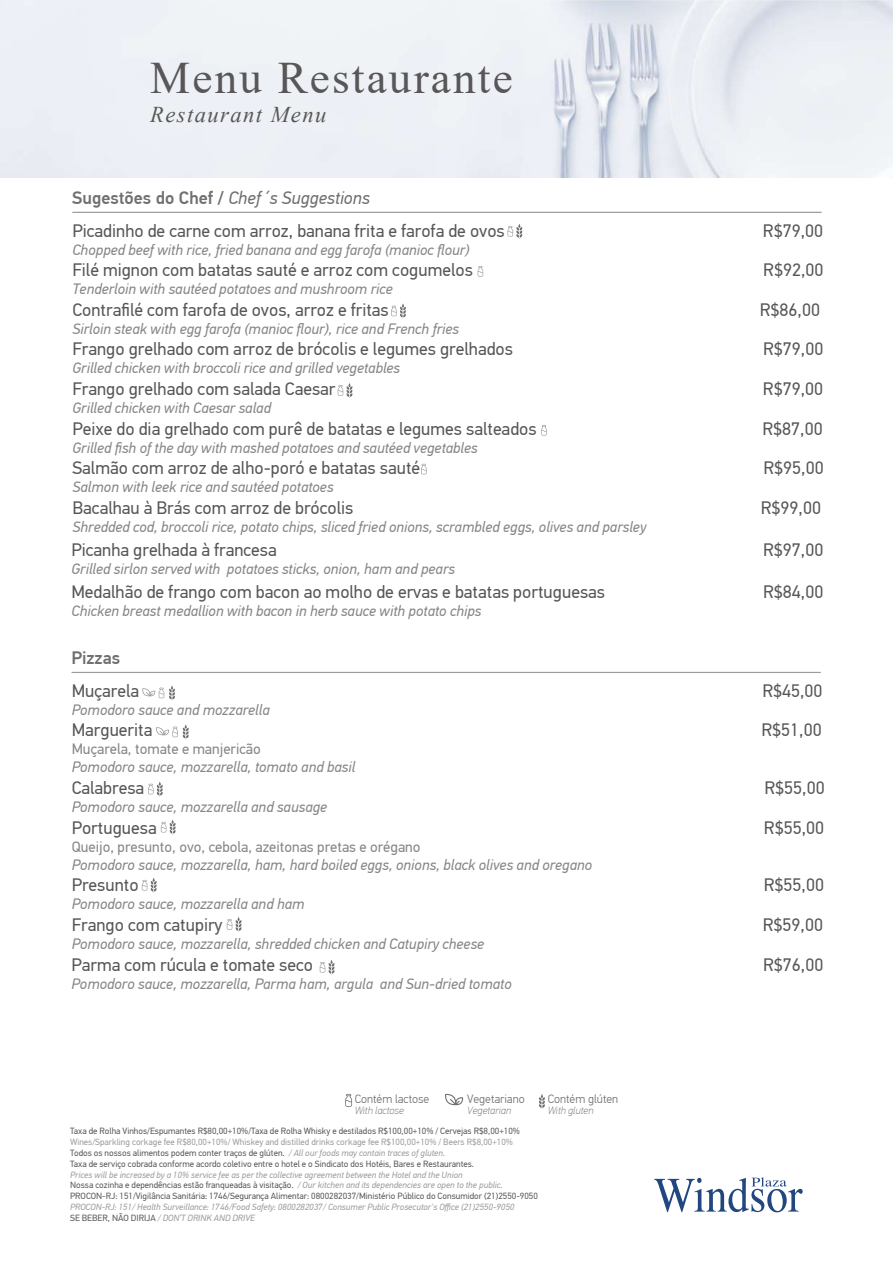
<style>
.page{position:relative;width:893px;height:1263px;background:#fff}
.page>*{position:absolute;margin:0;border:0;box-sizing:border-box;transform-origin:0 0}
.t1{font:45px "Times New Roman";letter-spacing:.05em;color:#585657}
.t2{font:italic 22.5px "Times New Roman";letter-spacing:.065em;color:#585657}
.t3{font:18px/32.7px "PF Din Text Pro";color:#575756}
.t4{font:500 18px "PF Din Text Pro";color:#717070}
.t5{font:italic 15px "PF Din Text Pro";color:#868686}
.t6{font:15px "PF Din Text Pro";color:#868686}
.t7{font:300 12px "PF Din Text Pro";color:#6f6f6e}
.t8{font:italic 100 10.5px "PF Din Text Pro";color:#6f6f6e}
.t9{font:9px/10.8px "PF Din Text Pro";color:#595958}
.t10{font:italic 9px/10.8px "PF Din Text Pro";color:#9d9d9b}
.s1{font-weight:500;color:#717070}
.s2{font-style:italic;color:#717070}
.s3{color:#9d9d9b}
.s4{font-style:italic;color:#9d9d9b}
.s5{font-style:normal;color:#595958}
</style>
<div class="page">
<img style="left:0;top:0;width:893px;height:177px">
<hr style="left:72px;top:212px;width:750px;height:1px;background:#9c9b9b">
<hr style="left:72px;top:672px;width:749px;height:1px;background:#9c9b9b">
<svg style="left:507px;top:224px;width:15px;height:15px"></svg>
<svg style="left:478px;top:266px;width:5px;height:11px"></svg>
<svg style="left:391px;top:303px;width:15px;height:15px"></svg>
<svg style="left:338px;top:383px;width:15px;height:15px"></svg>
<svg style="left:320px;top:960px;width:15px;height:15px"></svg>
<svg style="left:541px;top:425px;width:6px;height:11px"></svg>
<svg style="left:421px;top:464px;width:6px;height:10px"></svg>
<svg style="left:142px;top:685px;width:33px;height:15px"></svg>
<svg style="left:156px;top:724px;width:33px;height:15px"></svg>
<svg style="left:148px;top:781px;width:15px;height:16px"></svg>
<svg style="left:161px;top:820px;width:15px;height:15px"></svg>
<svg style="left:142px;top:878px;width:15px;height:15px"></svg>
<svg style="left:227px;top:917px;width:15px;height:15px"></svg>
<svg style="left:345px;top:1094px;width:7px;height:13px"></svg>
<svg style="left:539px;top:1094px;width:6px;height:15px"></svg>
<svg style="left:445px;top:1094px;width:18px;height:11px"></svg>
<svg style="left:654px;top:1177px;width:149px;height:35px"></svg>
<h1 class="t1" style="left:150px;top:46px;width:364px">Menu Restaurante</h1>
<h2 class="t2" style="left:150px;top:99px;width:178px">Restaurant Menu</h2>
<p class="t3" style="left:72px;top:182px;width:434px"><span class="s1">Sugestões do Chef /</span> <span class="s2">Chef´s Suggestions<br></span>Picadinho de carne com arroz, banana frita e farofa de ovos</p>
<p class="t3" style="left:763px;top:214px;width:62px">R$79,00</p>
<p class="t5" style="left:72px;top:240px;width:399px">Chopped beef with rice, fried banana and egg farofa (manioc flour)</p>
<p class="t3" style="left:72px;top:254px;width:402px">Filé mignon com batatas sauté e arroz com cogumelos</p>
<p class="t3" style="left:763px;top:254px;width:62px">R$92,00</p>
<p class="t5" style="left:72px;top:280px;width:322px">Tenderloin with sautéed potatoes and mushroom rice</p>
<p class="t3" style="left:72px;top:293px;width:318px">Contrafilé com farofa de ovos, arroz e fritas</p>
<p class="t3" style="left:760px;top:293px;width:62px">R$86,00</p>
<p class="t5" style="left:72px;top:320px;width:388px">Sirloin steak with egg farofa (manioc flour), rice and French fries</p>
<p class="t3" style="left:72px;top:333px;width:442px">Frango grelhado com arroz de brócolis e legumes grelhados</p>
<p class="t3" style="left:763px;top:333px;width:62px">R$79,00</p>
<p class="t5" style="left:72px;top:359px;width:329px">Grilled chicken with broccoli rice and grilled vegetables</p>
<p class="t3" style="left:72px;top:373px;width:264px">Frango grelhado com salada Caesar</p>
<p class="t3" style="left:763px;top:373px;width:62px">R$79,00</p>
<p class="t5" style="left:72px;top:399px;width:200px">Grilled chicken with Caesar salad</p>
<p class="t3" style="left:72px;top:412px;width:466px">Peixe do dia grelhado com purê de batatas e legumes salteados</p>
<p class="t3" style="left:762px;top:412px;width:62px">R$87,00</p>
<p class="t5" style="left:72px;top:438px;width:407px">Grilled fish of the day with mashed potatoes and sautéed vegetables</p>
<p class="t3" style="left:72px;top:452px;width:349px">Salmão com arroz de alho-poró e batatas sauté</p>
<p class="t3" style="left:763px;top:452px;width:62px">R$95,00</p>
<p class="t5" style="left:72px;top:478px;width:263px">Salmon with leek rice and sautéed potatoes</p>
<p class="t3" style="left:72px;top:491px;width:282px">Bacalhau à Brás com arroz de brócolis</p>
<p class="t3" style="left:761px;top:491px;width:62px">R$99,00</p>
<p class="t5" style="left:72px;top:518px;width:575px">Shredded cod, broccoli rice, potato chips, sliced fried onions, scrambled eggs, olives and parsley</p>
<p class="t3" style="left:72px;top:533px;width:207px">Picanha grelhada à francesa</p>
<p class="t5" style="left:72px;top:559px;width:385px">Grilled sirlon served with potatoes sticks, onion, ham and pears</p>
<p class="t3" style="left:72px;top:575px;width:535px">Medalhão de frango com bacon ao molho de ervas e batatas portuguesas</p>
<p class="t5" style="left:72px;top:601px;width:411px">Chicken breast medallion with bacon in herb sauce with potato chips</p>
<p class="t3" style="left:763px;top:533px;width:62px">R$97,00</p>
<p class="t3" style="left:763px;top:575px;width:62px">R$84,00</p>
<p class="t4" style="left:71px;top:647px;width:50px">Pizzas</p>
<p class="t3" style="left:72px;top:674px;width:69px">Muçarela</p>
<p class="t3" style="left:762px;top:674px;width:62px">R$45,00</p>
<p class="t5" style="left:72px;top:701px;width:200px">Pomodoro sauce and mozzarella</p>
<p class="t3" style="left:72px;top:714px;width:82px">Marguerita</p>
<p class="t3" style="left:761px;top:714px;width:62px">R$51,00</p>
<p class="t6" style="left:72px;top:740px;width:191px">Muçarela, tomate e manjericão</p>
<p class="t5" style="left:72px;top:758px;width:285px">Pomodoro sauce, mozzarella, tomato and basil</p>
<p class="t3" style="left:72px;top:771px;width:74px">Calabresa</p>
<p class="t3" style="left:764px;top:771px;width:62px">R$55,00</p>
<p class="t5" style="left:72px;top:798px;width:257px">Pomodoro sauce, mozzarella and sausage</p>
<p class="t3" style="left:72px;top:811px;width:86px">Portuguesa</p>
<p class="t3" style="left:764px;top:811px;width:62px">R$55,00</p>
<p class="t6" style="left:72px;top:837px;width:350px">Queijo, presunto, ovo, cebola, azeitonas pretas e orégano</p>
<p class="t5" style="left:72px;top:855px;width:522px">Pomodoro sauce, mozzarella, ham, hard boiled eggs, onions, black olives and oregano</p>
<p class="t3" style="left:72px;top:869px;width:68px">Presunto</p>
<p class="t3" style="left:764px;top:869px;width:62px">R$55,00</p>
<p class="t5" style="left:72px;top:895px;width:234px">Pomodoro sauce, mozzarella and ham</p>
<p class="t3" style="left:72px;top:908px;width:152px">Frango com catupiry</p>
<p class="t3" style="left:763px;top:908px;width:62px">R$59,00</p>
<p class="t5" style="left:72px;top:935px;width:414px">Pomodoro sauce, mozzarella, shredded chicken and Catupiry cheese</p>
<p class="t3" style="left:72px;top:949px;width:243px">Parma com rúcula e tomate seco</p>
<p class="t5" style="left:72px;top:975px;width:442px">Pomodoro sauce, mozzarella, Parma ham, argula and Sun-dried tomato</p>
<p class="t3" style="left:763px;top:949px;width:62px">R$76,00</p>
<p class="t7" style="left:355px;top:1092px;width:76px">Contém lactose</p>
<p class="t8" style="left:355px;top:1104px;width:51px">With lactose</p>
<p class="t7" style="left:467px;top:1092px;width:59px">Vegetariano</p>
<p class="t8" style="left:467px;top:1104px;width:46px">Vegetarian</p>
<p class="t7" style="left:548px;top:1092px;width:72px">Contém glúten</p>
<p class="t8" style="left:548px;top:1104px;width:47px">With gluten</p>
<p class="t9" style="left:70px;top:1126px;width:451px">Taxa de Rolha Vinhos/Espumantes R$80,00+10%/Taxa de Rolha Whisky e destilados R$100,00+10% / Cervejas R$8,00+10%</p>
<p class="t9" style="left:70px;top:1137px;width:444px"><span class="s3">Wines/Sparkling corkage fee R$80,00+10%/ Whiskey and distilled drinks corkage fee R$100,00+10% / Beers R$8,00+10%<br></span>Todos os nossos alimentos podem conter traços de glúten. <span class="s4">/ All our foods may contain traces of gluten.<br></span>Taxa de serviço cobrada conforme acordo coletivo entre o hotel e o Sindicato dos Hotéis, Bares e Restaurantes.</p>
<p class="t9" style="left:70px;top:1169px;width:469px"><span class="s4">Prices will be increased by a 10% service fee as per the collective agreement between the Hotel and the Union<br></span>Nossa cozinha e dependências estão franqueadas à visitação. <span class="s4">/ Our kitchen and its dependencies are open to the public.<br></span>PROCON-RJ: 151/Vigilância Sanitária: 1746/Segurança Alimentar: 0800282037/Ministério Público do Consumidor (21)2550-9050</p>
<p class="t10" style="left:70px;top:1201px;width:446px">PROCON-RJ: 151/ Health Surveillance: 1746/Food Safety: 0800282037/ Consumer Public Prosecutor's Office (21)2550-9050<br><span class="s5">SE BEBER, NÃO DIRIJA</span> / DON’T DRINK AND DRIVE</p>
</div>
